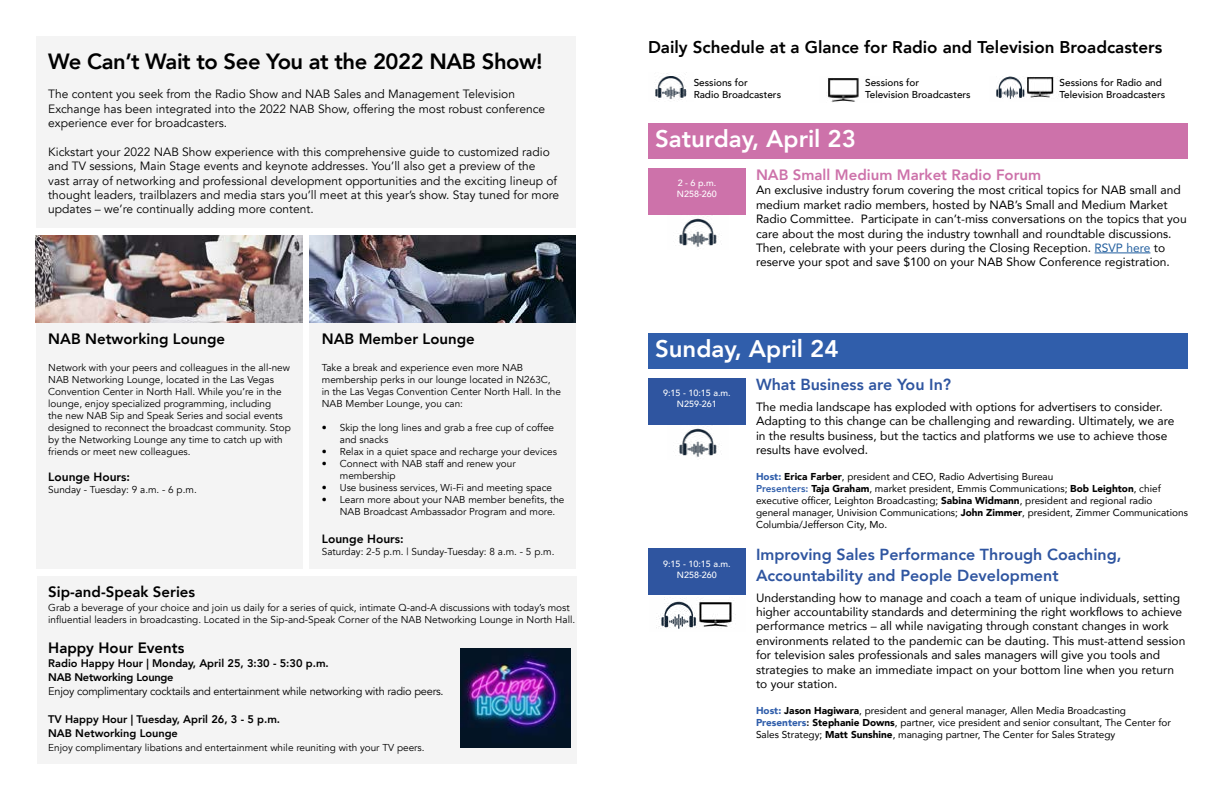
<style>
.page{position:relative;width:1224px;height:792px;background:#fff}
.page>*{position:absolute;margin:0;border:0;box-sizing:border-box;transform-origin:0 0}
.t1{font:800 24px "Avenir";color:#fff}
.t2{font:800 22px "Avenir";letter-spacing:-.02em;color:#000}
.t3{font:800 17px "Avenir";color:#000}
.t4{font:800 16px/21.6px "Avenir";color:#2f55a0}
.t5{font:800 15px "Avenir";color:#000}
.t6{font:800 15px "Avenir";color:#cd72aa}
.t7{font:12px/14.4px "Avenir";color:#000}
.t8{font:12px/14.4px "Avenir";color:#000}
.t9{font:800 12px "Avenir";color:#000}
.t10{font:800 11px/14px "Avenir";color:#000}
.t11{font:11px "Avenir";letter-spacing:-.02em;color:#000}
.t12{font:10px/12px "Avenir";color:#000}
.t13{font:10px/12px "Avenir";color:#000}
.t14{font:500 10px/12px "Avenir";color:#000}
.t15{font:500 9px/10.8px "Avenir";color:#fff;text-align:center}
.s1{color:#215e9e}
.s2{font-weight:900;color:#305eab}
.s3{font-weight:900}
.s4{font-weight:800;color:#305eab}
.s5{font-weight:800}
</style>
<div class="page">
<div style="left:648px;top:333px;width:540px;height:36px;background:#305eab"></div>
<div style="left:648px;top:378px;width:98px;height:46px;background:#2f55a0"></div>
<img style="left:667px;top:424px;width:62px;height:33px">
<div style="left:648px;top:549px;width:98px;height:46px;background:#2f55a0"></div>
<img style="left:656px;top:597px;width:80px;height:32px">
<div style="left:648px;top:123px;width:540px;height:36px;background:#cd72aa"></div>
<hr style="left:1095px;top:253px;width:55px;height:1px;background:#215e9e">
<div style="left:648px;top:168px;width:98px;height:46px;background:#cd72aa"></div>
<img style="left:667px;top:214px;width:62px;height:33px">
<div style="left:36px;top:236px;width:266px;height:333px;background:#f4f4f4"></div>
<div style="left:310px;top:236px;width:266px;height:333px;background:#f4f4f4"></div>
<div style="left:36px;top:36px;width:540px;height:192px;background:#f4f4f4"></div>
<img style="left:36px;top:236px;width:266px;height:86px">
<img style="left:309px;top:236px;width:267px;height:86px">
<div style="left:37px;top:576px;width:540px;height:187px;background:#f4f4f4"></div>
<img style="left:461px;top:649px;width:109px;height:98px">
<img style="left:655px;top:72px;width:32px;height:28px">
<img style="left:827px;top:78px;width:32px;height:24px">
<img style="left:996px;top:76px;width:63px;height:23px">
<h2 class="t2" style="left:48px;top:45px;width:496px">We Can’t Wait to See You at the 2022 NAB Show!</h2>
<p class="t8" style="left:48px;top:87px;width:498px">The content you seek from the Radio Show and NAB Sales and Management Television<br>Exchange has been integrated into the 2022 NAB Show, offering the most robust conference experience ever for broadcasters.</p>
<p class="t8" style="left:48px;top:145px;width:513px">Kickstart your 2022 NAB Show experience with this comprehensive guide to customized radio and TV sessions, Main Stage events and keynote addresses. You’ll also get a preview of the vast array of networking and professional development opportunities and the exciting lineup of thought leaders, trailblazers and media stars you’ll meet at this year’s show. Stay tuned for more updates – we’re continually adding more content.</p>
<h3 class="t5" style="left:48px;top:327px;width:178px">NAB Networking Lounge</h3>
<p class="t12" style="left:48px;top:361px;width:244px">Network with your peers and colleagues in the all-new NAB Networking Lounge, located in the Las Vegas Convention Center in North Hall. While you’re in the lounge, enjoy specialized programming, including<br>the new NAB Sip and Speak Series and social events designed to reconnect the broadcast community. Stop by the Networking Lounge any time to catch up with friends or meet new colleagues.</p>
<p class="t9" style="left:48px;top:468px;width:83px">Lounge Hours:</p>
<p class="t12" style="left:48px;top:484px;width:150px">Sunday - Tuesday: 9 a.m. - 6 p.m.</p>
<h3 class="t5" style="left:322px;top:327px;width:155px">NAB Member Lounge</h3>
<p class="t12" style="left:322px;top:361px;width:241px">Take a break and experience even more NAB membership perks in our lounge located in N263C, in the Las Vegas Convention Center North Hall. In the NAB Member Lounge, you can:</p>
<p class="t12" style="left:340px;top:421px;width:216px;text-indent:-18px">• Skip the long lines and grab a free cup of coffee and snacks</p>
<p class="t12" style="left:322px;top:445px;width:237px">• Relax in a quiet space and recharge your devices</p>
<p class="t12" style="left:340px;top:457px;width:177px;text-indent:-18px">• Connect with NAB staff and renew your membership</p>
<p class="t12" style="left:322px;top:481px;width:232px">• Use business services, Wi-Fi and meeting space</p>
<p class="t12" style="left:340px;top:493px;width:226px;text-indent:-18px">• Learn more about your NAB member benefits, the<br>NAB Broadcast Ambassador Program and more.</p>
<p class="t9" style="left:322px;top:530px;width:83px">Lounge Hours:</p>
<p class="t12" style="left:322px;top:546px;width:234px">Saturday: 2-5 p.m. | Sunday-Tuesday: 8 a.m. - 5 p.m.</p>
<h3 class="t5" style="left:48px;top:580px;width:148px">Sip-and-Speak Series</h3>
<p class="t12" style="left:48px;top:601px;width:529px">Grab a beverage of your choice and join us daily for a series of quick, intimate Q-and-A discussions with today’s most influential leaders in broadcasting. Located in the Sip-and-Speak Corner of the NAB Networking Lounge in North Hall.</p>
<h3 class="t5" style="left:48px;top:636px;width:138px">Happy Hour Events</h3>
<p class="t10" style="left:48px;top:656px;width:282px">Radio Happy Hour | Monday, April 25, 3:30 - 5:30 p.m.<br>NAB Networking Lounge</p>
<p class="t11" style="left:48px;top:684px;width:397px">Enjoy complimentary cocktails and entertainment while networking with radio peers.</p>
<p class="t10" style="left:48px;top:712px;width:233px">TV Happy Hour | Tuesday, April 26, 3 - 5 p.m.<br>NAB Networking Lounge</p>
<p class="t12" style="left:48px;top:741px;width:378px">Enjoy complimentary libations and entertainment while reuniting with your TV peers.</p>
<h3 class="t3" style="left:648px;top:34px;width:516px">Daily Schedule at a Glance for Radio and Television Broadcasters</h3>
<p class="t14" style="left:694px;top:76px;width:89px">Sessions for<br>Radio Broadcasters</p>
<p class="t14" style="left:865px;top:76px;width:107px">Sessions for<br>Television Broadcasters</p>
<p class="t14" style="left:1060px;top:76px;width:107px">Sessions for Radio and<br>Television Broadcasters</p>
<h1 class="t1" style="left:655px;top:120px;width:202px">Saturday, April 23</h1>
<h3 class="t6" style="left:756px;top:163px;width:287px">NAB Small Medium Market Radio Forum</h3>
<p class="t7" style="left:756px;top:183px;width:432px">An exclusive industry forum covering the most critical topics for NAB small and medium market radio members, hosted by NAB’s Small and Medium Market Radio Committee. Participate in can’t-miss conversations on the topics that you care about the most during the industry townhall and roundtable discussions.<br>Then, celebrate with your peers during the Closing Reception. <span class="s1">RSVP here</span> to reserve your spot and save $100 on your NAB Show Conference registration.</p>
<p class="t15" style="left:677px;top:177px;width:42px;text-align:left">2 - 6 p.m.<br>N258-260</p>
<h1 class="t1" style="left:655px;top:330px;width:185px">Sunday, April 24</h1>
<h3 class="t4" style="left:756px;top:374px;width:197px">What Business are You In?</h3>
<p class="t7" style="left:756px;top:399px;width:420px">The media landscape has exploded with options for advertisers to consider.<br>Adapting to this change can be challenging and rewarding. Ultimately, we are in the results business, but the tactics and platforms we use to achieve those results have evolved.</p>
<p class="t13" style="left:756px;top:471px;width:433px"><span class="s2">Host:</span> <span class="s3">Erica Farber</span>, president and CEO, Radio Advertising Bureau<br><span class="s4">Presenters:</span> <span class="s3">Taja Graham</span>, market president, Emmis Communications; <span class="s3">Bob Leighton</span>, chief executive officer, Leighton Broadcasting; <span class="s3">Sabina Widmann</span>, president and regional radio general manager, Univision Communications; <span class="s3">John Zimmer</span>, president, Zimmer Communications Columbia/Jefferson City, Mo.</p>
<h3 class="t4" style="left:756px;top:543px;width:367px">Improving Sales Performance Through Coaching,<br>Accountability and People Development</h3>
<p class="t7" style="left:756px;top:590px;width:431px">Understanding how to manage and coach a team of unique individuals, setting higher accountability standards and determining the right workflows to achieve performance metrics – all while navigating through constant changes in work environments related to the pandemic can be dauting. This must-attend session for television sales professionals and sales managers will give you tools and strategies to make an immediate impact on your bottom line when you return to your station.</p>
<p class="t13" style="left:756px;top:705px;width:416px"><span class="s2">Host:</span> <span class="s3">Jason Hagiwara</span>, president and general manager, Allen Media Broadcasting<br><span class="s2">Presenters</span><span class="s5">:</span> <span class="s3">Stephanie Downs</span>, partner, vice president and senior consultant, The Center for<br>Sales Strategy; <span class="s3">Matt Sunshine</span>, managing partner, The Center for Sales Strategy</p>
<p class="t15" style="left:663px;top:387px;width:69px">9:15 - 10:15 a.m.<br>N259-261</p>
<p class="t15" style="left:663px;top:558px;width:69px">9:15 - 10:15 a.m.<br>N258-260</p>
</div>
